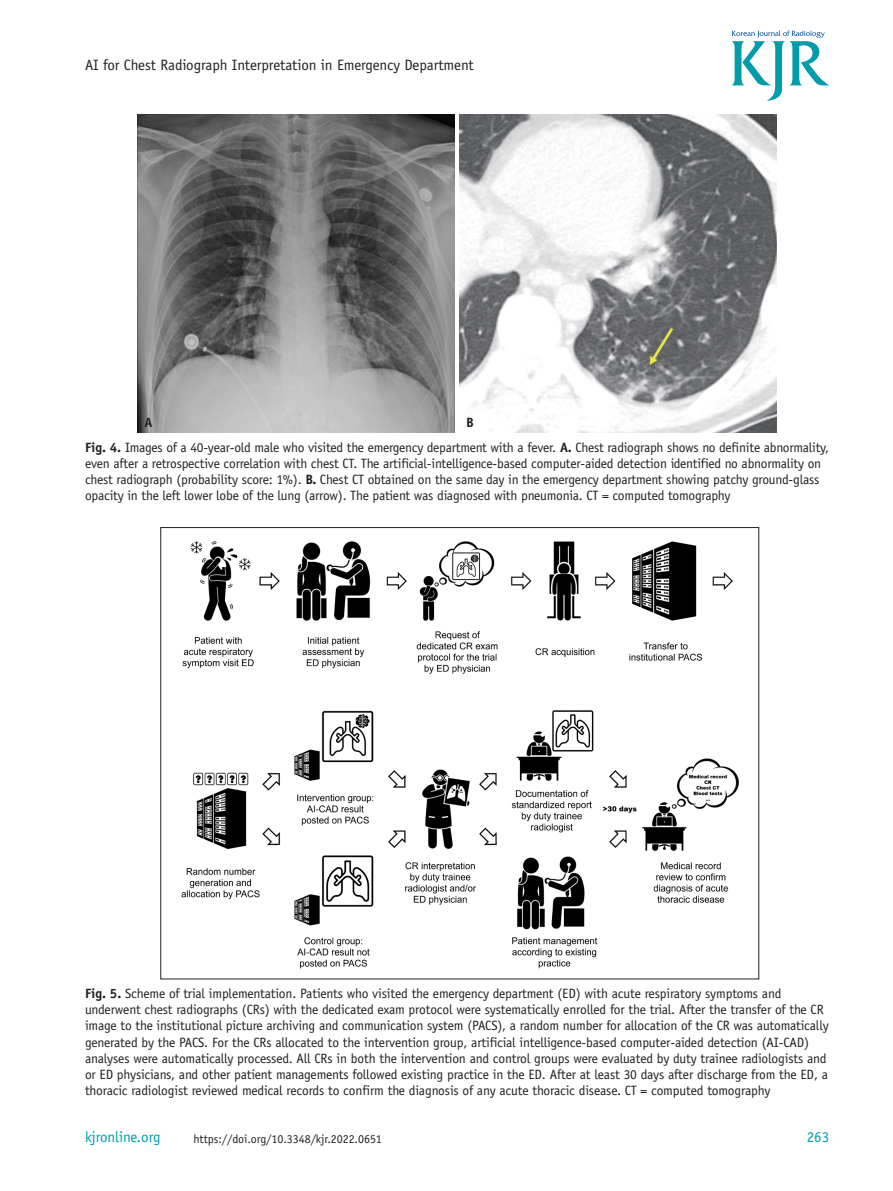
<style>
.page{position:relative;width:893px;height:1191px;background:#fff}
.page>*{position:absolute;margin:0;border:0;box-sizing:border-box;transform-origin:0 0}
.t1{font:15px "Officina Sans Std";letter-spacing:-.005em;color:#231f20}
.t2{font:15px "Officina Sans Std";letter-spacing:-.005em;color:#009caa}
.그림제목{font:13.5px/16.2px "Officina Sans Std";letter-spacing:-.015em;color:#231f20}
.t3{font:700 13.5px "Officina Sans Std";color:#231f20}
.t4{font:12px "Officina Sans Std";letter-spacing:-.005em;color:#231f20}
.s1{font-weight:700}
</style>
<div class="page">
<svg style="left:732px;top:31px;width:97px;height:70px"></svg>
<img style="left:138px;top:115px;width:317px;height:317px">
<img style="left:459px;top:115px;width:317px;height:317px">
<img style="left:181px;top:541px;width:558px;height:428px">
<p class="t1" style="left:85px;top:56px;width:390px">AI for Chest Radiograph Interpretation in Emergency Department</p>
<p class="t3" style="left:145px;top:414px;width:10px">A</p>
<p class="t3" style="left:466px;top:414px;width:9px">B</p>
<p class="그림제목" style="left:85px;top:439px;width:745px"><span class="s1">Fig. 4.</span> Images of a 40-year-old male who visited the emergency department with a fever. <span class="s1">A.</span> Chest radiograph shows no definite abnormality, even after a retrospective correlation with chest CT. The artificial-intelligence-based computer-aided detection identified no abnormality on chest radiograph (probability score: 1%). <span class="s1">B.</span> Chest CT obtained on the same day in the emergency department showing patchy ground-glass opacity in the left lower lobe of the lung (arrow). The patient was diagnosed with pneumonia. CT = computed tomography</p>
<p class="그림제목" style="left:85px;top:985px;width:745px"><span class="s1">Fig. 5.</span> Scheme of trial implementation. Patients who visited the emergency department (ED) with acute respiratory symptoms and underwent chest radiographs (CRs) with the dedicated exam protocol were systematically enrolled for the trial. After the transfer of the CR image to the institutional picture archiving and communication system (PACS), a random number for allocation of the CR was automatically generated by the PACS. For the CRs allocated to the intervention group, artificial intelligence-based computer-aided detection (AI-CAD) analyses were automatically processed. All CRs in both the intervention and control groups were evaluated by duty trainee radiologists and or ED physicians, and other patient managements followed existing practice in the ED. After at least 30 days after discharge from the ED, a thoracic radiologist reviewed medical records to confirm the diagnosis of any acute thoracic disease. CT = computed tomography</p>
<p class="t2" style="left:85px;top:1128px;width:77px">kjronline.org</p>
<p class="t4" style="left:194px;top:1132px;width:190px">https://doi.org/10.3348/kjr.2022.0651</p>
<p class="t2" style="left:807px;top:1128px;width:24px">263</p>
</div>
